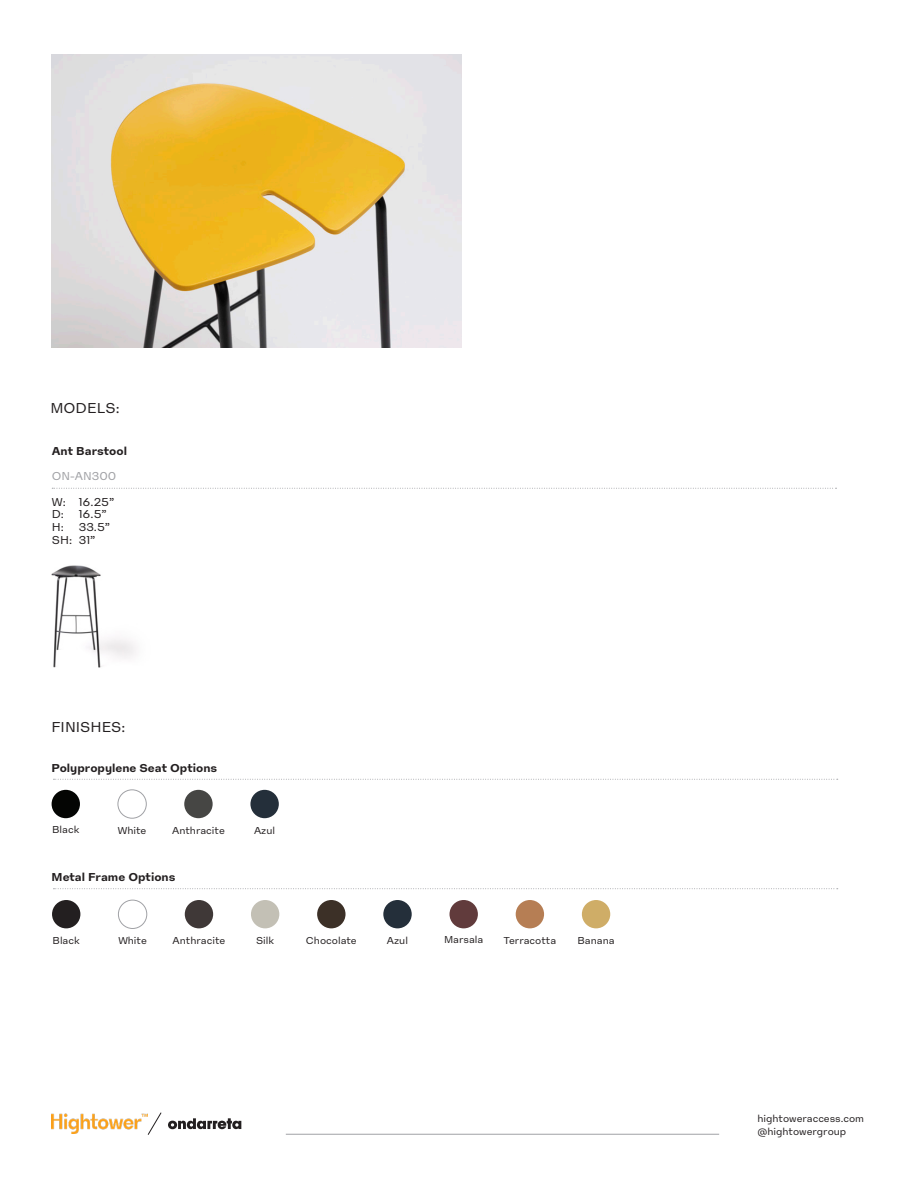
<style>
.page{position:relative;width:918px;height:1188px;background:#fff}
.page>*{position:absolute;margin:0;border:0;box-sizing:border-box;transform-origin:0 0}
.Body_Copy{font:15px "High Sans Text";color:#231f20}
.Body_Copy-2{font:700 12px "High Sans Text";color:#231f20}
.Body_Copy-3{font:12px "High Sans Text";color:#231f20}
.Body_Copy-4{font:12px "High Sans Text";color:#a0a1a5}
.Body_Copy-5{font:10.5px "High Sans Text";color:#231f20}
</style>
<div class="page">
<img style="left:52px;top:54px;width:410px;height:294px">
<svg style="left:53px;top:779px;width:785px;height:1px"></svg>
<div style="left:118px;top:790px;width:28px;height:28px;border:1px solid #a0a1a5;border-radius:50%"></div>
<div style="left:184px;top:790px;width:29px;height:28px;background:#464644;border-radius:50%"></div>
<div style="left:250px;top:790px;width:29px;height:28px;background:#242f3a;border-radius:50%"></div>
<div style="left:52px;top:790px;width:28px;height:28px;background:#040503;border-radius:50%"></div>
<svg style="left:52px;top:488px;width:785px;height:1px"></svg>
<svg style="left:53px;top:888px;width:785px;height:1px"></svg>
<div style="left:52px;top:900px;width:28px;height:28px;background:#231f20;border-radius:50%"></div>
<div style="left:185px;top:900px;width:28px;height:28px;background:#3f3837;border-radius:50%"></div>
<div style="left:118px;top:900px;width:29px;height:29px;border:1px solid #a0a1a5;border-radius:50%"></div>
<div style="left:516px;top:900px;width:28px;height:28px;background:#b67e54;border-radius:50%"></div>
<div style="left:582px;top:900px;width:28px;height:28px;background:#cfad67;border-radius:50%"></div>
<div style="left:317px;top:900px;width:29px;height:28px;background:#3c3027;border-radius:50%"></div>
<div style="left:383px;top:900px;width:29px;height:28px;background:#242f3a;border-radius:50%"></div>
<div style="left:450px;top:900px;width:28px;height:28px;background:#613b3c;border-radius:50%"></div>
<div style="left:251px;top:900px;width:28px;height:28px;background:#c3c0b5;border-radius:50%"></div>
<hr style="left:286px;top:1134px;width:433px;height:1px;background:#a0a1a5">
<img style="left:51px;top:565px;width:85px;height:103px">
<img style="left:52px;top:1114px;width:95px;height:19px">
<svg style="left:168px;top:1118px;width:73px;height:11px"></svg>
<svg style="left:148px;top:1112px;width:13px;height:23px"></svg>
<p class="Body_Copy" style="left:50px;top:400px;width:71px">MODELS:</p>
<p class="Body_Copy-2" style="left:52px;top:443px;width:77px">Ant Barstool</p>
<p class="Body_Copy-4" style="left:52px;top:469px;width:66px">ON-AN300</p>
<p class="Body_Copy-3" style="left:52px;top:494px;width:64px">W: 16.25”</p>
<p class="Body_Copy-3" style="left:52px;top:507px;width:56px">D: 16.5”</p>
<p class="Body_Copy-3" style="left:52px;top:520px;width:60px">H: 33.5”</p>
<p class="Body_Copy-3" style="left:52px;top:533px;width:45px">SH: 31”</p>
<p class="Body_Copy" style="left:52px;top:719px;width:75px">FINISHES:</p>
<p class="Body_Copy-2" style="left:52px;top:760px;width:167px">Polypropylene Seat Options</p>
<p class="Body_Copy-5" style="left:52px;top:823px;width:29px">Black</p>
<p class="Body_Copy-5" style="left:118px;top:824px;width:30px">White</p>
<p class="Body_Copy-5" style="left:172px;top:824px;width:54px">Anthracite</p>
<p class="Body_Copy-5" style="left:254px;top:824px;width:23px">Azul</p>
<p class="Body_Copy-2" style="left:52px;top:870px;width:125px">Metal Frame Options</p>
<p class="Body_Copy-5" style="left:53px;top:934px;width:29px">Black</p>
<p class="Body_Copy-5" style="left:118px;top:934px;width:30px">White</p>
<p class="Body_Copy-5" style="left:173px;top:934px;width:54px">Anthracite</p>
<p class="Body_Copy-5" style="left:256px;top:934px;width:20px">Silk</p>
<p class="Body_Copy-5" style="left:306px;top:934px;width:52px">Chocolate</p>
<p class="Body_Copy-5" style="left:387px;top:934px;width:23px">Azul</p>
<p class="Body_Copy-5" style="left:444px;top:933px;width:41px">Marsala</p>
<p class="Body_Copy-5" style="left:504px;top:934px;width:54px">Terracotta</p>
<p class="Body_Copy-5" style="left:578px;top:934px;width:39px">Banana</p>
<p class="Body_Copy-5" style="left:757px;top:1112px;width:108px">hightoweraccess.com</p>
<p class="Body_Copy-5" style="left:757px;top:1125px;width:90px">@hightowergroup</p>
</div>
